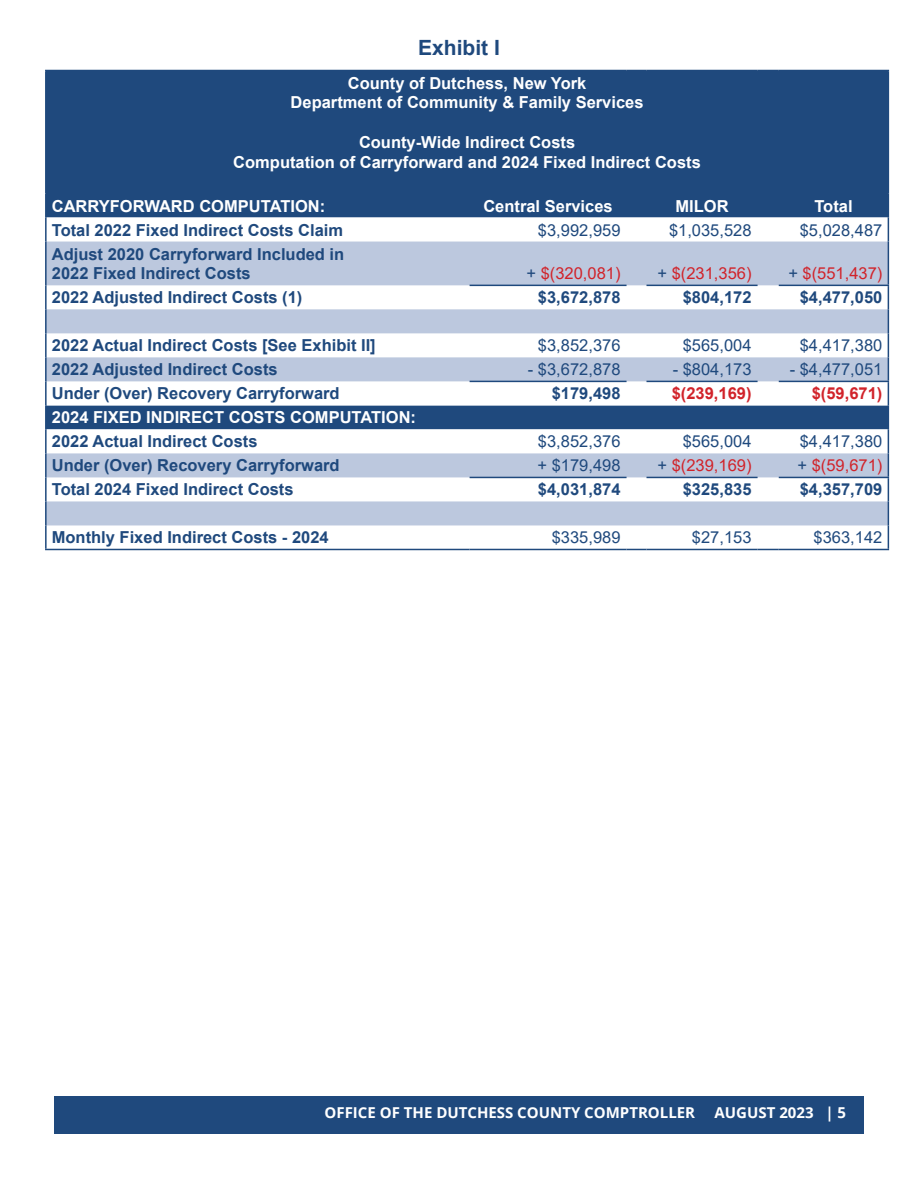
<style>
.page{position:relative;width:918px;height:1188px;background:#fff}
.page>*{position:absolute;margin:0;border:0;box-sizing:border-box;transform-origin:0 0}
.t1{font:700 21px "Arial";color:#1f497d}
.t2{font:700 16.5px "Arial";color:#1f497d}
.t3{font:700 16.5px "Arial";color:#fff}
.t4{font:16.5px "Arial";color:#1f497d}
.t5{font:16.5px "Arial";color:#d1232a}
.t6{font:700 16.5px "Arial";color:#d1232a}
.t7{font:700 15px "Open Sans";color:#fff}
.s1{color:#1f497d}
</style>
<div class="page">
<div style="left:54px;top:1096px;width:810px;height:38px;background:#1f497d"></div>
<div style="left:47px;top:71px;width:841px;height:147px;background:#1f497d"></div>
<svg style="left:47px;top:218px;width:841px;height:331px"></svg>
<svg style="left:47px;top:242px;width:841px;height:283px;fill:#bcc8de"></svg>
<hr style="left:45px;top:70px;width:425px;height:1px;background:#1f497d">
<hr style="left:45px;top:71px;width:2px;height:123px;background:#1f497d">
<hr style="left:470px;top:70px;width:157px;height:1px;background:#1f497d">
<svg style="left:627px;top:70px;width:20px;height:1px"></svg>
<hr style="left:647px;top:70px;width:111px;height:1px;background:#1f497d">
<svg style="left:758px;top:70px;width:21px;height:1px"></svg>
<hr style="left:779px;top:70px;width:110px;height:1px;background:#1f497d">
<hr style="left:888px;top:71px;width:1px;height:123px;background:#1f497d">
<hr style="left:45px;top:194px;width:2px;height:24px;background:#1f497d">
<hr style="left:45px;top:218px;width:2px;height:24px;background:#1f497d">
<svg style="left:888px;top:194px;width:1px;height:48px"></svg>
<hr style="left:45px;top:242px;width:2px;height:43px;background:#1f497d">
<hr style="left:45px;top:285px;width:2px;height:24px;background:#1f497d">
<hr style="left:45px;top:309px;width:2px;height:24px;background:#1f497d">
<hr style="left:45px;top:333px;width:2px;height:24px;background:#1f497d">
<hr style="left:45px;top:357px;width:2px;height:24px;background:#1f497d">
<hr style="left:45px;top:381px;width:2px;height:24px;background:#1f497d">
<hr style="left:45px;top:405px;width:2px;height:24px;background:#1f497d">
<hr style="left:45px;top:429px;width:2px;height:24px;background:#1f497d">
<hr style="left:45px;top:453px;width:2px;height:24px;background:#1f497d">
<hr style="left:45px;top:477px;width:2px;height:24px;background:#1f497d">
<hr style="left:45px;top:501px;width:2px;height:24px;background:#1f497d">
<hr style="left:45px;top:525px;width:2px;height:24px;background:#1f497d">
<hr style="left:45px;top:549px;width:425px;height:1px;background:#1f497d">
<hr style="left:470px;top:549px;width:157px;height:1px;background:#1f497d">
<svg style="left:627px;top:549px;width:20px;height:1px"></svg>
<hr style="left:647px;top:549px;width:111px;height:1px;background:#1f497d">
<svg style="left:758px;top:549px;width:21px;height:1px"></svg>
<hr style="left:779px;top:549px;width:110px;height:1px;background:#1f497d">
<hr style="left:470px;top:285px;width:157px;height:1px;background:#1f497d">
<hr style="left:647px;top:285px;width:111px;height:1px;background:#1f497d">
<hr style="left:888px;top:242px;width:1px;height:43px;background:#1f497d">
<hr style="left:779px;top:285px;width:110px;height:1px;background:#1f497d">
<hr style="left:470px;top:381px;width:157px;height:1px;background:#1f497d">
<hr style="left:647px;top:381px;width:111px;height:1px;background:#1f497d">
<hr style="left:779px;top:381px;width:110px;height:1px;background:#1f497d">
<hr style="left:470px;top:477px;width:157px;height:1px;background:#1f497d">
<hr style="left:647px;top:477px;width:111px;height:1px;background:#1f497d">
<svg style="left:888px;top:286px;width:1px;height:263px"></svg>
<hr style="left:779px;top:477px;width:110px;height:1px;background:#1f497d">
<p class="t1" style="left:418px;top:33px;width:83px">Exhibit I</p>
<p class="t3" style="left:348px;top:71px;width:240px">County of Dutchess, New York</p>
<p class="t3" style="left:291px;top:91px;width:355px">Department of Community &amp; Family Services</p>
<p class="t3" style="left:359px;top:130px;width:218px">County-Wide Indirect Costs</p>
<p class="t3" style="left:233px;top:150px;width:469px">Computation of Carryforward and 2024 Fixed Indirect Costs</p>
<p class="t3" style="left:52px;top:194px;width:275px">CARRYFORWARD COMPUTATION:</p>
<p class="t3" style="left:483px;top:194px;width:131px">Central Services</p>
<p class="t3" style="left:675px;top:194px;width:55px">MILOR</p>
<p class="t3" style="left:814px;top:194px;width:40px">Total</p>
<p class="t2" style="left:52px;top:218px;width:293px">Total 2022 Fixed Indirect Costs Claim</p>
<p class="t4" style="left:538px;top:218px;width:84px">$3,992,959</p>
<p class="t4" style="left:669px;top:218px;width:84px">$1,035,528</p>
<p class="t4" style="left:800px;top:218px;width:84px">$5,028,487</p>
<p class="t2" style="left:52px;top:242px;width:294px">Adjust 2020 Carryforward Included in</p>
<p class="t2" style="left:52px;top:262px;width:200px">2022 Fixed Indirect Costs</p>
<p class="t5" style="left:527px;top:262px;width:96px"><span class="s1">+</span> $(320,081)</p>
<p class="t5" style="left:658px;top:262px;width:96px"><span class="s1">+</span> $(231,356)</p>
<p class="t5" style="left:788px;top:262px;width:96px"><span class="s1">+</span> $(551,437)</p>
<p class="t2" style="left:52px;top:286px;width:252px">2022 Adjusted Indirect Costs (1)</p>
<p class="t2" style="left:538px;top:286px;width:84px">$3,672,878</p>
<p class="t2" style="left:683px;top:286px;width:70px">$804,172</p>
<p class="t2" style="left:800px;top:286px;width:84px">$4,477,050</p>
<p class="t2" style="left:52px;top:334px;width:325px">2022 Actual Indirect Costs [See Exhibit II]</p>
<p class="t4" style="left:538px;top:334px;width:84px">$3,852,376</p>
<p class="t4" style="left:683px;top:334px;width:70px">$565,004</p>
<p class="t4" style="left:800px;top:334px;width:84px">$4,417,380</p>
<p class="t2" style="left:52px;top:358px;width:227px">2022 Adjusted Indirect Costs</p>
<p class="t4" style="left:528px;top:358px;width:94px">- $3,672,878</p>
<p class="t4" style="left:673px;top:358px;width:80px">- $804,173</p>
<p class="t4" style="left:790px;top:358px;width:94px">- $4,477,051</p>
<p class="t2" style="left:52px;top:382px;width:289px">Under (Over) Recovery Carryforward</p>
<p class="t2" style="left:552px;top:382px;width:70px">$179,498</p>
<p class="t6" style="left:672px;top:382px;width:81px">$(239,169)</p>
<p class="t6" style="left:812px;top:382px;width:72px">$(59,671)</p>
<p class="t3" style="left:52px;top:406px;width:366px">2024 FIXED INDIRECT COSTS COMPUTATION:</p>
<p class="t2" style="left:52px;top:430px;width:207px">2022 Actual Indirect Costs</p>
<p class="t4" style="left:538px;top:430px;width:84px">$3,852,376</p>
<p class="t4" style="left:683px;top:430px;width:70px">$565,004</p>
<p class="t4" style="left:800px;top:430px;width:84px">$4,417,380</p>
<p class="t2" style="left:52px;top:454px;width:289px">Under (Over) Recovery Carryforward</p>
<p class="t4" style="left:538px;top:454px;width:85px">+ $179,498</p>
<p class="t5" style="left:658px;top:454px;width:96px"><span class="s1">+</span> $(239,169)</p>
<p class="t5" style="left:798px;top:454px;width:86px"><span class="s1">+</span> $(59,671)</p>
<p class="t2" style="left:52px;top:478px;width:243px">Total 2024 Fixed Indirect Costs</p>
<p class="t2" style="left:538px;top:478px;width:84px">$4,031,874</p>
<p class="t2" style="left:683px;top:478px;width:70px">$325,835</p>
<p class="t2" style="left:800px;top:478px;width:84px">$4,357,709</p>
<p class="t2" style="left:52px;top:526px;width:278px">Monthly Fixed Indirect Costs - 2024</p>
<p class="t4" style="left:552px;top:526px;width:70px">$335,989</p>
<p class="t4" style="left:692px;top:526px;width:61px">$27,153</p>
<p class="t4" style="left:814px;top:526px;width:70px">$363,142</p>
<p class="t7" style="left:325px;top:1102px;width:372px">OFFICE OF THE DUTCHESS COUNTY COMPTROLLER</p>
<p class="t7" style="left:715px;top:1102px;width:133px">AUGUST 2023 | 5</p>
</div>
